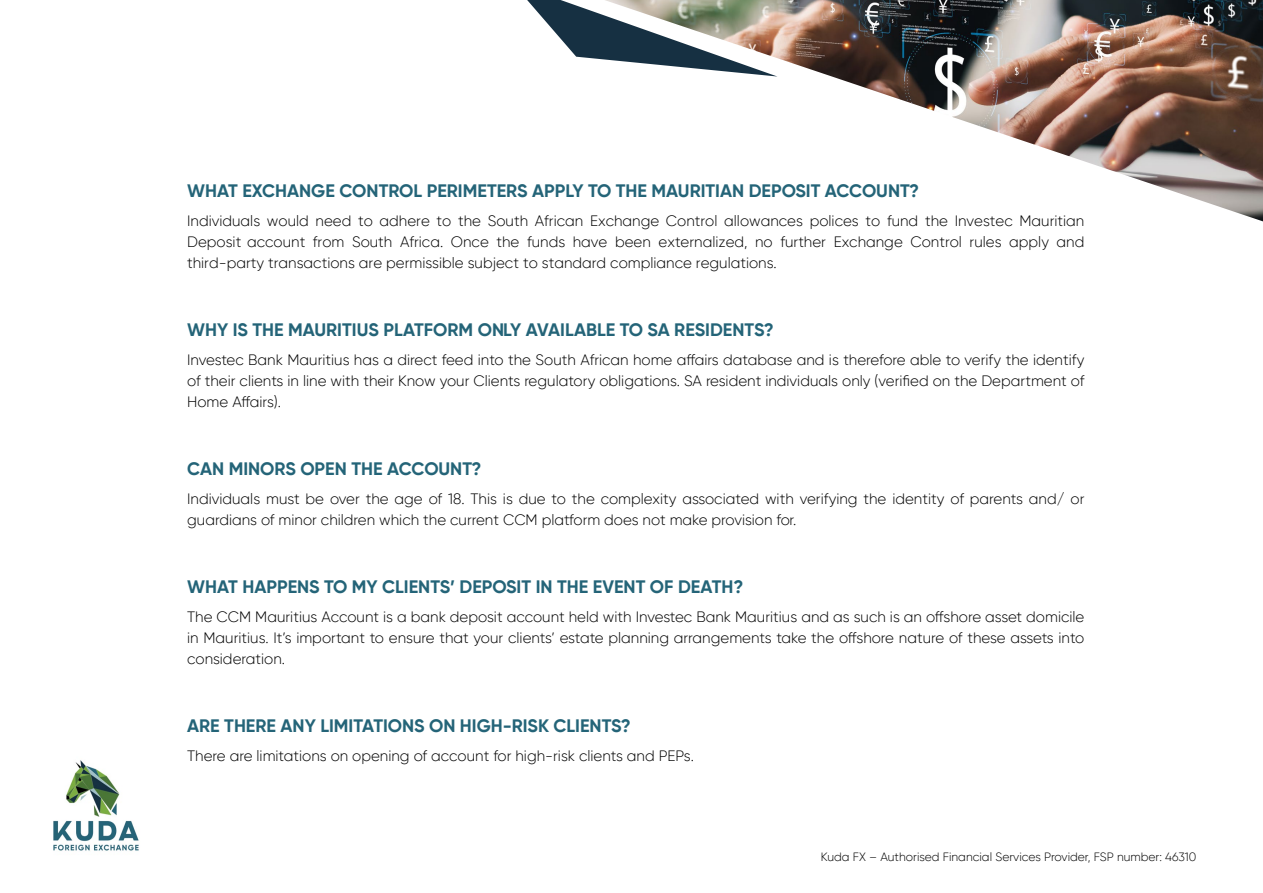
<style>
.page{position:relative;width:1263px;height:893px;background:#fff}
.page>*{position:absolute;margin:0;border:0;box-sizing:border-box;transform-origin:0 0}
.t1{font:700 18px "Gilroy";color:#246478}
.t2{font:300 15px/21px "Gilroy";color:#000;text-align:justify}
.t3{font:300 12px "Gilroy";color:#000}
</style>
<div class="page">
<img style="left:53px;top:760px;width:86px;height:91px">
<img style="left:777px;top:0;width:486px;height:221px">
<svg style="left:527px;top:0;width:250px;height:77px"></svg>
<p class="t1" style="left:187px;top:179px;width:734px">WHAT EXCHANGE CONTROL PERIMETERS APPLY TO THE MAURITIAN DEPOSIT ACCOUNT?</p>
<p class="t2" style="left:187px;top:210px;width:899px">Individuals would need to adhere to the South African Exchange Control allowances polices to fund the Investec Mauritian Deposit account from South Africa. Once the funds have been externalized, no further Exchange Control rules apply and third-party transactions are permissible subject to standard compliance regulations.</p>
<p class="t1" style="left:187px;top:318px;width:588px">WHY IS THE MAURITIUS PLATFORM ONLY AVAILABLE TO SA RESIDENTS?</p>
<p class="t2" style="left:187px;top:349px;width:899px">Investec Bank Mauritius has a direct feed into the South African home affairs database and is therefore able to verify the identify of their clients in line with their Know your Clients regulatory obligations. SA resident individuals only (verified on the Department of Home Affairs).</p>
<p class="t1" style="left:187px;top:457px;width:296px">CAN MINORS OPEN THE ACCOUNT?</p>
<p class="t2" style="left:187px;top:488px;width:899px">Individuals must be over the age of 18. This is due to the complexity associated with verifying the identity of parents and/ or guardians of minor children which the current CCM platform does not make provision for.</p>
<p class="t1" style="left:187px;top:575px;width:558px">WHAT HAPPENS TO MY CLIENTS’ DEPOSIT IN THE EVENT OF DEATH?</p>
<p class="t2" style="left:187px;top:606px;width:899px">The CCM Mauritius Account is a bank deposit account held with Investec Bank Mauritius and as such is an offshore asset domicile in Mauritius. It’s important to ensure that your clients’ estate planning arrangements take the offshore nature of these assets into consideration.</p>
<p class="t1" style="left:187px;top:714px;width:445px">ARE THERE ANY LIMITATIONS ON HIGH-RISK CLIENTS?</p>
<p class="t2" style="left:187px;top:745px;width:508px">There are limitations on opening of account for high-risk clients and PEPs.</p>
<p class="t3" style="left:821px;top:849px;width:377px">Kuda FX – Authorised Financial Services Provider, FSP number: 46310</p>
</div>
